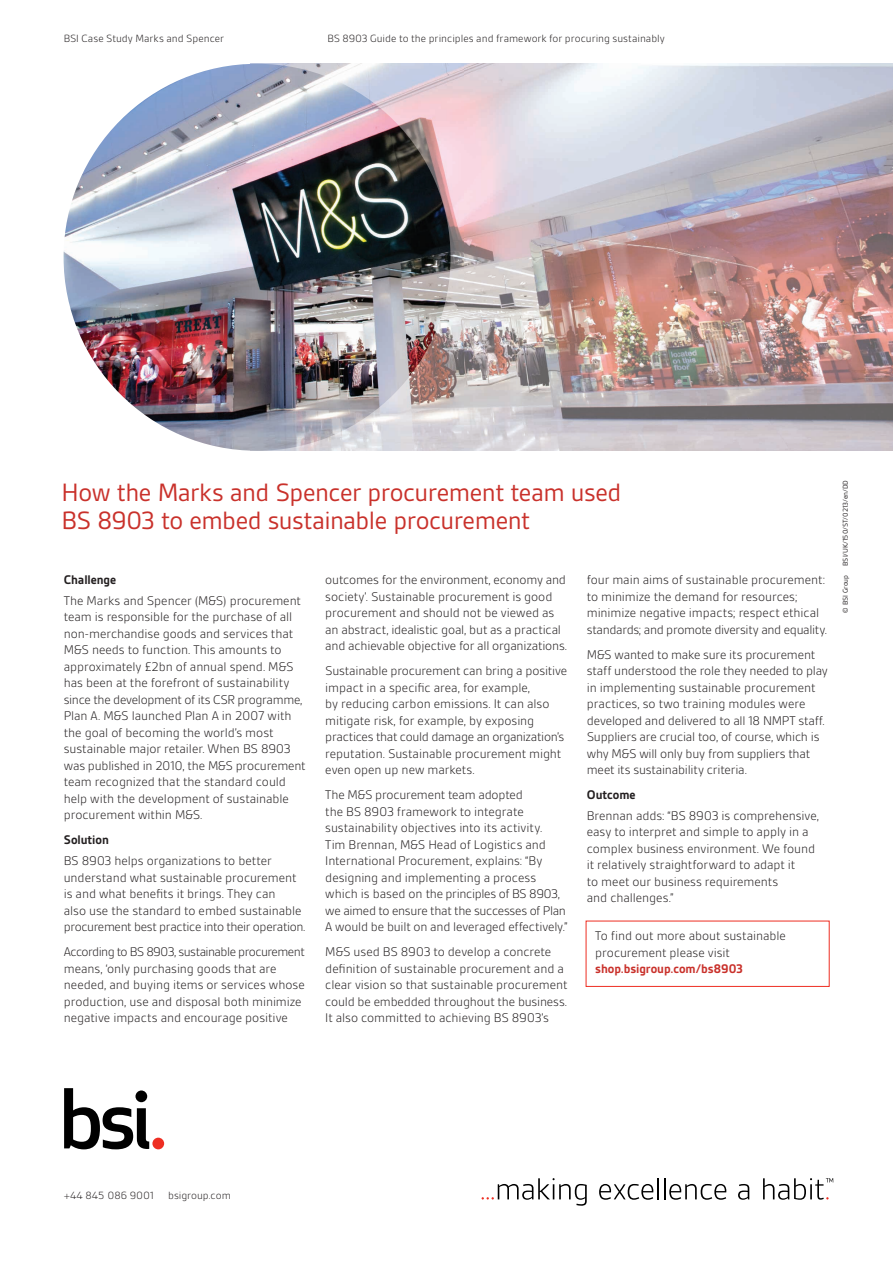
<style>
.page{position:relative;width:893px;height:1263px;background:#fff}
.page>*{position:absolute;margin:0;border:0;box-sizing:border-box;transform-origin:0 0}
.t1{font:27px/28.5px "BSI Gesta";letter-spacing:-.02em;color:#c9312b}
.t2{font:300 13.5px/16.5px "BSI Gesta";letter-spacing:-.005em;color:#231f20}
.t3{font:700 13.5px "BSI Gesta";letter-spacing:-.005em;color:#231f20}
.t4{font:700 13.5px "BSI Gesta";letter-spacing:-.005em;color:#c9312b}
.t5{font:300 11.25px "BSI Gesta";color:#231f20}
.t6{font:7.5px "BSI Gesta";letter-spacing:-.005em;color:#231f20}
</style>
<div class="page">
<div style="left:586px;top:921px;width:244px;height:66px;border:1px solid #ee2e22"></div>
<img style="left:271px;top:64px;width:622px;height:387px">
<img style="left:64px;top:64px;width:386px;height:387px;border-radius:193px">
<svg style="left:482px;top:1178px;width:105px;height:28px"></svg>
<svg style="left:599px;top:1184px;width:54px;height:16px"></svg>
<hr style="left:657px;top:1178px;width:2px;height:21px;background:#000">
<svg style="left:664px;top:1178px;width:62px;height:22px"></svg>
<svg style="left:738px;top:1184px;width:11px;height:16px"></svg>
<svg style="left:763px;top:1178px;width:70px;height:22px"></svg>
<svg style="left:64px;top:1088px;width:85px;height:61px"></svg>
<div style="left:152px;top:1138px;width:12px;height:11px;background:#ee2e22;border-radius:50%"></div>
<p class="t5" style="left:64px;top:33px;width:162px">BSI Case Study Marks and Spencer</p>
<p class="t5" style="left:328px;top:33px;width:339px">BS 8903 Guide to the principles and framework for procuring sustainably</p>
<h1 class="t1" style="left:62px;top:478px;width:561px">How the Marks and Spencer procurement team used<br>BS 8903 to embed sustainable procurement</h1>
<p class="t3" style="left:64px;top:573px;width:54px">Challenge</p>
<p class="t2" style="left:64px;top:592px;width:243px">The Marks and Spencer (M&amp;S) procurement team is responsible for the purchase of all non-merchandise goods and services that M&amp;S needs to function. This amounts to approximately £2bn of annual spend. M&amp;S has been at the forefront of sustainability since the development of its CSR programme, Plan A. M&amp;S launched Plan A in 2007 with the goal of becoming the world’s most sustainable major retailer. When BS 8903 was published in 2010, the M&amp;S procurement team recognized that the standard could help with the development of sustainable procurement within M&amp;S.</p>
<p class="t3" style="left:64px;top:833px;width:47px">Solution</p>
<p class="t2" style="left:64px;top:853px;width:243px">BS 8903 helps organizations to better understand what sustainable procurement is and what benefits it brings. They can<br>also use the standard to embed sustainable procurement best practice into their operation.</p>
<p class="t2" style="left:64px;top:944px;width:242px">According to BS 8903, sustainable procurement means, ‘only purchasing goods that are needed, and buying items or services whose production, use and disposal both minimize negative impacts and encourage positive</p>
<p class="t2" style="left:325px;top:572px;width:243px">outcomes for the environment, economy and society’. Sustainable procurement is good procurement and should not be viewed as an abstract, idealistic goal, but as a practical and achievable objective for all organizations.</p>
<p class="t2" style="left:325px;top:663px;width:244px">Sustainable procurement can bring a positive impact in a specific area, for example,<br>by reducing carbon emissions. It can also mitigate risk, for example, by exposing practices that could damage an organization’s reputation. Sustainable procurement might even open up new markets.</p>
<p class="t2" style="left:325px;top:787px;width:244px">The M&amp;S procurement team adopted<br>the BS 8903 framework to integrate sustainability objectives into its activity.<br>Tim Brennan, M&amp;S Head of Logistics and International Procurement, explains: “By designing and implementing a process which is based on the principles of BS 8903, we aimed to ensure that the successes of Plan A would be built on and leveraged effectively.”</p>
<p class="t2" style="left:325px;top:944px;width:244px">M&amp;S used BS 8903 to develop a concrete definition of sustainable procurement and a clear vision so that sustainable procurement could be embedded throughout the business.<br>It also committed to achieving BS 8903’s</p>
<p class="t2" style="left:587px;top:571px;width:242px">four main aims of sustainable procurement: to minimize the demand for resources; minimize negative impacts; respect ethical standards; and promote diversity and equality.</p>
<p class="t2" style="left:587px;top:646px;width:243px">M&amp;S wanted to make sure its procurement staff understood the role they needed to play in implementing sustainable procurement practices, so two training modules were developed and delivered to all 18 NMPT staff.<br>Suppliers are crucial too, of course, which is why M&amp;S will only buy from suppliers that meet its sustainability criteria.</p>
<p class="t3" style="left:587px;top:788px;width:50px">Outcome</p>
<p class="t2" style="left:587px;top:807px;width:234px">Brennan adds: “BS 8903 is comprehensive, easy to interpret and simple to apply in a complex business environment. We found it relatively straightforward to adapt it<br>to meet our business requirements<br>and challenges.”</p>
<p class="t2" style="left:595px;top:927px;width:192px">To find out more about sustainable procurement please visit</p>
<p class="t4" style="left:595px;top:962px;width:149px">shop.bsigroup.com/bs8903</p>
<p class="t6" style="left:841px;top:613px;width:134px;rotate:-90deg">© BSI Group BSI/UK/150/ST/0213/en/DD</p>
<p class="t5" style="left:64px;top:1189px;width:168px">+44 845 086 9001 bsigroup.com</p>
</div>
